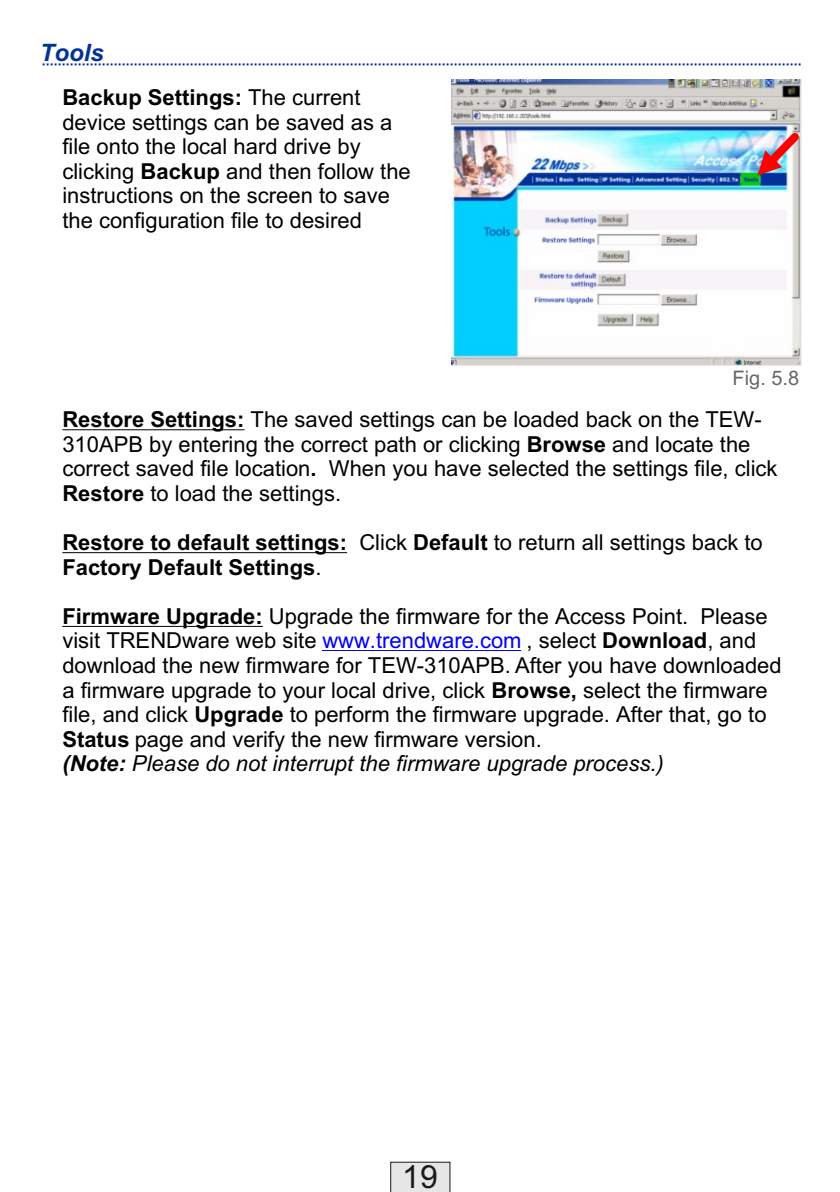
<style>
.page{position:relative;width:840px;height:1192px;background:#fff}
.page>*{position:absolute;margin:0;border:0;box-sizing:border-box;transform-origin:0 0}
.t1{font:32px "Arial";color:#1f1a17}
.t2{font:italic 700 24px "Arial";color:#039}
.t3{font:22px/24.6px "Arial";color:#000}
.t4{font:700 22px/24.6px "Arial";color:#000}
.t5{font:20px "Arial";color:#666}
.s1{font-weight:700}
.s2{font-weight:400}
.s3{color:#00f}
.s4{font-weight:700;font-style:italic}
.s5{font-style:italic}
</style>
<div class="page">
<svg style="left:43px;top:63px;width:758px;height:2px"></svg>
<img style="left:452px;top:80px;width:350px;height:285px">
<svg style="left:757px;top:126px;width:45px;height:50px;background:#bf99a9"></svg>
<hr style="left:62px;top:429px;width:182px;height:1px;background:#000">
<hr style="left:62px;top:552px;width:285px;height:1px;background:#000">
<hr style="left:62px;top:626px;width:201px;height:1px;background:#000">
<hr style="left:322px;top:650px;width:198px;height:1px;background:#00f">
<svg style="left:390px;top:1162px;width:60px;height:30px;background:#dcdcdb"></svg>
<p class="t2" style="left:40px;top:44px;width:66px">Tools</p>
<p class="t3" style="left:62px;top:87px;width:350px"><span class="s1">Backup Settings:</span> The current device settings can be saved as a file onto the local hard drive by clicking <span class="s1">Backup</span> and then follow the instructions on the screen to save the configuration file to desired</p>
<p class="t5" style="left:733px;top:371px;width:68px">Fig. 5.8</p>
<p class="t3" style="left:62px;top:409px;width:717px"><span class="s1">Restore Settings:</span> The saved settings can be loaded back on the TEW-310APB by entering the correct path or clicking <span class="s1">Browse</span> and locate the correct saved file location<span class="s1">.</span> When you have selected the settings file, click <span class="s1">Restore</span> to load the settings.</p>
<p class="t4" style="left:62px;top:532px;width:702px">Restore to default settings: <span class="s2">Click</span> Default <span class="s2">to return all settings back to<br></span>Factory Default Settings<span class="s2">.</span></p>
<p class="t3" style="left:62px;top:606px;width:721px"><span class="s1">Firmware Upgrade:</span> Upgrade the firmware for the Access Point. Please visit TRENDware web site <span class="s3">www.trendware.com</span> , select <span class="s1">Download</span>, and download the new firmware for TEW-310APB. After you have downloaded a firmware upgrade to your local drive, click <span class="s1">Browse,</span> select the firmware file, and click <span class="s1">Upgrade</span> to perform the firmware upgrade. After that, go to <span class="s1">Status</span> page and verify the new firmware version.<br><span class="s4">(Note:</span> <span class="s5">Please do not interrupt the firmware upgrade process.)</span></p>
<h1 class="t1" style="left:402px;top:1165px;width:37px">19</h1>
</div>
